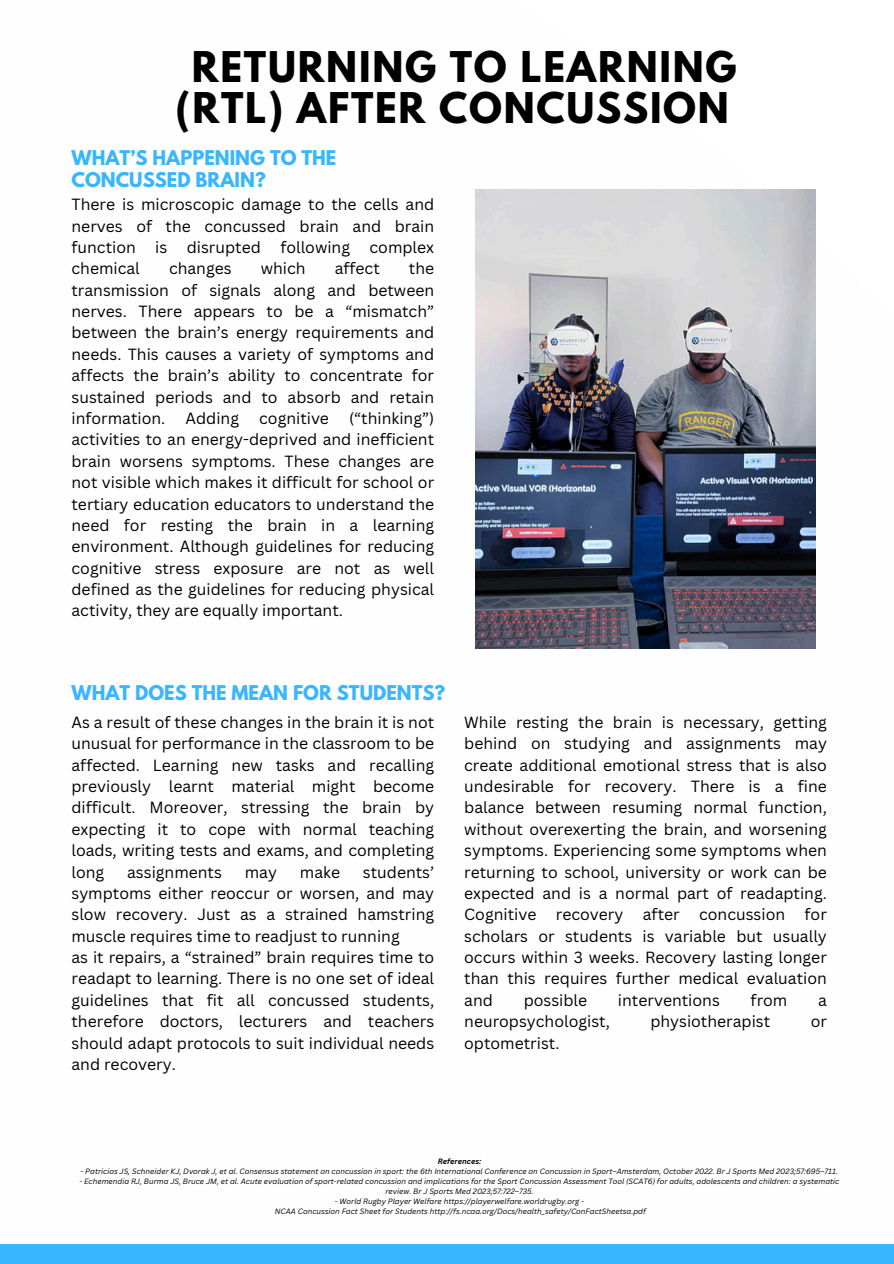
<style>
.page{position:relative;width:894px;height:1264px;background:#fff}
.page>*{position:absolute;margin:0;border:0;box-sizing:border-box;transform-origin:0 0}
.t1{font:700 37.5px/41.7px "League Spartan";letter-spacing:.045em;color:#000;text-align:center}
.t2{font:700 18px/21.3px "League Spartan";color:#38b6ff}
.t3{font:15.75px/21.3px "Canva Sans";color:#000;text-align:justify}
.t4{font:italic 7.5px/10.1px "Canva Sans";color:#000;text-align:center}
.t5{font:italic 700 7.5px "Canva Sans";color:#000}
</style>
<div class="page">
<div style="left:0;top:1244px;width:893px;height:19px;background:#38b6ff"></div>
<img style="left:475px;top:189px;width:340px;height:459px">
<h1 class="t1" style="left:175px;top:50px;width:562px">RETURNING TO LEARNING (RTL) AFTER CONCUSSION</h1>
<h2 class="t2" style="left:71px;top:150px;width:266px">WHAT’S HAPPENING TO THE<br>CONCUSSED BRAIN?</h2>
<p class="t3" style="left:71px;top:193px;width:364px">There is microscopic damage to the cells and nerves of the concussed brain and brain function is disrupted following complex chemical</p>
<p class="t3" style="left:169px;top:257px;width:64px">changes</p>
<p class="t3" style="left:261px;top:257px;width:46px">which</p>
<p class="t3" style="left:334px;top:257px;width:47px">affect</p>
<p class="t3" style="left:71px;top:257px;width:364px;text-indent:337px">the transmission of signals along and between nerves. There appears to be a “mismatch” between the brain’s energy requirements and needs. This causes a variety of symptoms and affects the brain’s ability to concentrate for sustained periods and to absorb and retain information.</p>
<p class="t3" style="left:71px;top:407px;width:364px;text-indent:277px">(“thinking”) activities to an energy-deprived and inefficient brain worsens symptoms. These changes are not visible which makes it difficult for school or tertiary education educators to understand the need for resting the brain in a learning environment. Although guidelines for reducing cognitive stress exposure are not as well defined as the guidelines for reducing physical activity, they are equally important.</p>
<p class="t3" style="left:185px;top:407px;width:55px">Adding</p>
<p class="t3" style="left:259px;top:407px;width:71px">cognitive</p>
<p class="t2" style="left:71px;top:684px;width:375px">WHAT DOES THE MEAN FOR STUDENTS?</p>
<p class="t3" style="left:71px;top:711px;width:364px">As a result of these changes in the brain it is not unusual for performance in the classroom to be affected. Learning new tasks and recalling previously learnt material might become difficult. Moreover, stressing the brain by expecting it to cope with normal teaching loads, writing tests and exams, and completing long</p>
<p class="t3" style="left:71px;top:860px;width:364px;text-align:left;text-indent:291px">students’ symptoms either reoccur or worsen, and may slow recovery. Just as a strained hamstring muscle requires time to readjust to running<br>as it repairs, a “strained” brain requires time to readapt to learning. There is no one set of ideal guidelines that fit all concussed students, therefore doctors, lecturers and teachers should adapt protocols to suit individual needs and recovery.</p>
<p class="t3" style="left:127px;top:860px;width:96px">assignments</p>
<p class="t3" style="left:245px;top:860px;width:34px">may</p>
<p class="t3" style="left:300px;top:860px;width:42px">make</p>
<p class="t3" style="left:464px;top:711px;width:364px">While resting the brain is necessary, getting behind on studying and assignments may create additional emotional stress that is also undesirable for recovery. There is a fine balance between resuming normal function, without overexerting the brain, and worsening symptoms. Experiencing some symptoms when returning to school, university or work can be expected and is a normal part of readapting.<br>Cognitive recovery after concussion for scholars or students is variable but usually occurs within 3 weeks. Recovery lasting longer than this requires further medical evaluation and</p>
<p class="t3" style="left:523px;top:989px;width:65px">possible</p>
<p class="t3" style="left:617px;top:989px;width:103px">interventions</p>
<p class="t3" style="left:750px;top:989px;width:38px">from</p>
<p class="t3" style="left:818px;top:989px;width:10px">a</p>
<p class="t3" style="left:464px;top:1010px;width:147px">neuropsychologist,</p>
<p class="t3" style="left:650px;top:1010px;width:121px">physiotherapist</p>
<p class="t3" style="left:810px;top:1010px;width:18px">or</p>
<p class="t3" style="left:464px;top:1031px;width:97px">optometrist.</p>
<h3 class="t5" style="left:438px;top:1156px;width:45px">References:</h3>
<h2 class="t4" style="left:81px;top:1166px;width:758px">- Patricios JS, Schneider KJ, Dvorak J, et al. Consensus statement on concussion in sport: the 6th International Conference on Concussion in Sport–Amsterdam, October 2022. Br J Sports Med 2023;57:695–711.</h2>
<h3 class="t4" style="left:79px;top:1176px;width:761px">- Echemendia RJ, Burma JS, Bruce JM, et al. Acute evaluation of sport-related concussion and implications for the Sport Concussion Assessment Tool (SCAT6) for adults, adolescents and children: a systematic review. Br J Sports Med 2023;57:722–735.</h3>
<h3 class="t4" style="left:335px;top:1196px;width:250px">- World Rugby Player Welfare https://playerwelfare.worldrugby.org -</h3>
<p class="t4" style="left:275px;top:1206px;width:372px">NCAA Concussion Fact Sheet for Students http://fs.ncaa.org/Docs/health_safety/ConFactSheetsa.pdf</p>
</div>
